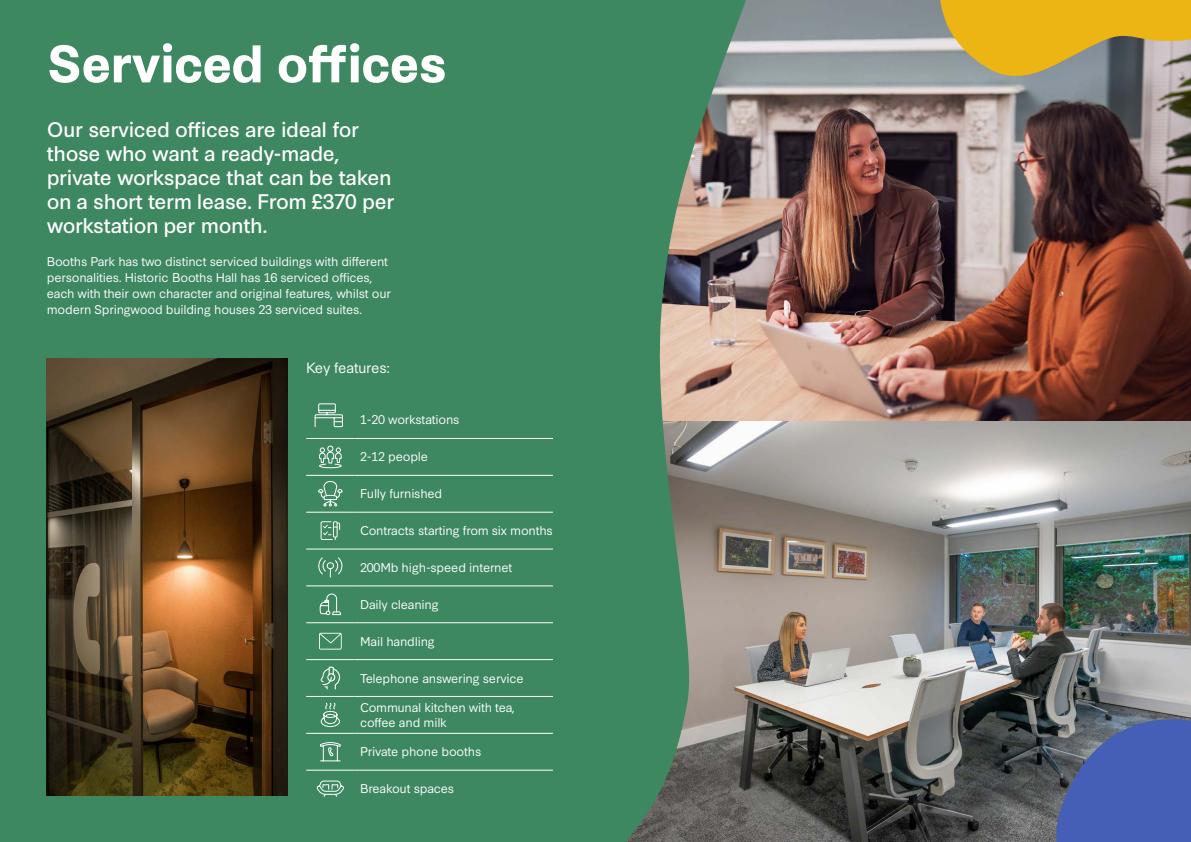
<style>
.page{position:relative;width:1191px;height:842px;background:#fff}
.page>*{position:absolute;margin:0;border:0;box-sizing:border-box;transform-origin:0 0}
.t1{font:700 50px "Synthese";letter-spacing:-.02em;color:#fff}
.t2{font:20px/24px "Synthese";letter-spacing:-.02em;color:#fff}
.t3{font:14px "Synthese";letter-spacing:-.02em;color:#fff}
.t4{font:12px/16px "Synthese";letter-spacing:-.02em;color:#fff}
</style>
<div class="page">
<img style="left:784px;top:0;width:407px;height:421px">
<img style="left:784px;top:421px;width:407px;height:421px">
<div style="left:0;top:0;width:617px;height:842px;background:#3d8761"></div>
<img style="left:47px;top:359px;width:240px;height:436px">
<hr style="left:306px;top:475px;width:48px;height:1px;background:#fff">
<hr style="left:354px;top:475px;width:199px;height:1px;background:#fff">
<hr style="left:306px;top:512px;width:48px;height:1px;background:#fff">
<hr style="left:354px;top:512px;width:199px;height:1px;background:#fff">
<hr style="left:306px;top:549px;width:48px;height:1px;background:#fff">
<hr style="left:354px;top:549px;width:199px;height:1px;background:#fff">
<hr style="left:306px;top:586px;width:48px;height:1px;background:#fff">
<hr style="left:354px;top:586px;width:199px;height:1px;background:#fff">
<hr style="left:306px;top:622px;width:48px;height:1px;background:#fff">
<hr style="left:354px;top:622px;width:199px;height:1px;background:#fff">
<hr style="left:306px;top:659px;width:48px;height:1px;background:#fff">
<hr style="left:354px;top:659px;width:199px;height:1px;background:#fff">
<hr style="left:306px;top:696px;width:48px;height:1px;background:#fff">
<hr style="left:354px;top:696px;width:199px;height:1px;background:#fff">
<hr style="left:306px;top:733px;width:48px;height:1px;background:#fff">
<hr style="left:354px;top:733px;width:199px;height:1px;background:#fff">
<hr style="left:306px;top:770px;width:48px;height:1px;background:#fff">
<hr style="left:354px;top:770px;width:199px;height:1px;background:#fff">
<hr style="left:306px;top:438px;width:48px;height:1px;background:#fff">
<hr style="left:354px;top:438px;width:199px;height:1px;background:#fff">
<svg style="left:319px;top:445px;width:23px;height:24px"></svg>
<svg style="left:318px;top:481px;width:25px;height:26px"></svg>
<svg style="left:321px;top:521px;width:19px;height:19px"></svg>
<svg style="left:318px;top:557px;width:25px;height:21px"></svg>
<svg style="left:319px;top:593px;width:23px;height:23px"></svg>
<svg style="left:319px;top:633px;width:23px;height:16px"></svg>
<svg style="left:320px;top:667px;width:20px;height:22px"></svg>
<svg style="left:320px;top:702px;width:20px;height:25px"></svg>
<svg style="left:320px;top:742px;width:21px;height:20px"></svg>
<svg style="left:316px;top:780px;width:28px;height:17px"></svg>
<svg style="left:314px;top:403px;width:29px;height:25px"></svg>
<img style="left:617px;top:0;width:167px;height:842px">
<svg style="left:1037px;top:709px;width:154px;height:133px;background:#4d609a"></svg>
<svg style="left:937px;top:0;width:254px;height:82px;background:#c8a745"></svg>
<h1 class="t1" style="left:47px;top:24px;width:402px">Serviced offices</h1>
<h2 class="t2" style="left:47px;top:116px;width:349px">Our serviced offices are ideal for those who want a ready-made, private workspace that can be taken on a short term lease. From £370 per workstation per month.</h2>
<p class="t4" style="left:47px;top:252px;width:346px">Booths Park has two distinct serviced buildings with different personalities. Historic Booths Hall has 16 serviced offices, each with their own character and original features, whilst our modern Springwood building houses 23 serviced suites.</p>
<p class="t3" style="left:306px;top:357px;width:85px">Key features:</p>
<p class="t4" style="left:360px;top:411px;width:101px">1-20 workstations</p>
<p class="t4" style="left:360px;top:448px;width:70px">2-12 people</p>
<p class="t4" style="left:360px;top:485px;width:84px">Fully furnished</p>
<p class="t4" style="left:360px;top:521px;width:194px">Contracts starting from six months</p>
<p class="t4" style="left:360px;top:558px;width:154px">200Mb high-speed internet</p>
<p class="t4" style="left:360px;top:595px;width:80px">Daily cleaning</p>
<p class="t4" style="left:360px;top:632px;width:76px">Mail handling</p>
<p class="t4" style="left:360px;top:669px;width:165px">Telephone answering service</p>
<p class="t4" style="left:360px;top:699px;width:156px;line-height:14.4px">Communal kitchen with tea, coffee and milk</p>
<p class="t4" style="left:360px;top:743px;width:123px">Private phone booths</p>
<p class="t4" style="left:360px;top:780px;width:95px">Breakout spaces</p>
</div>
